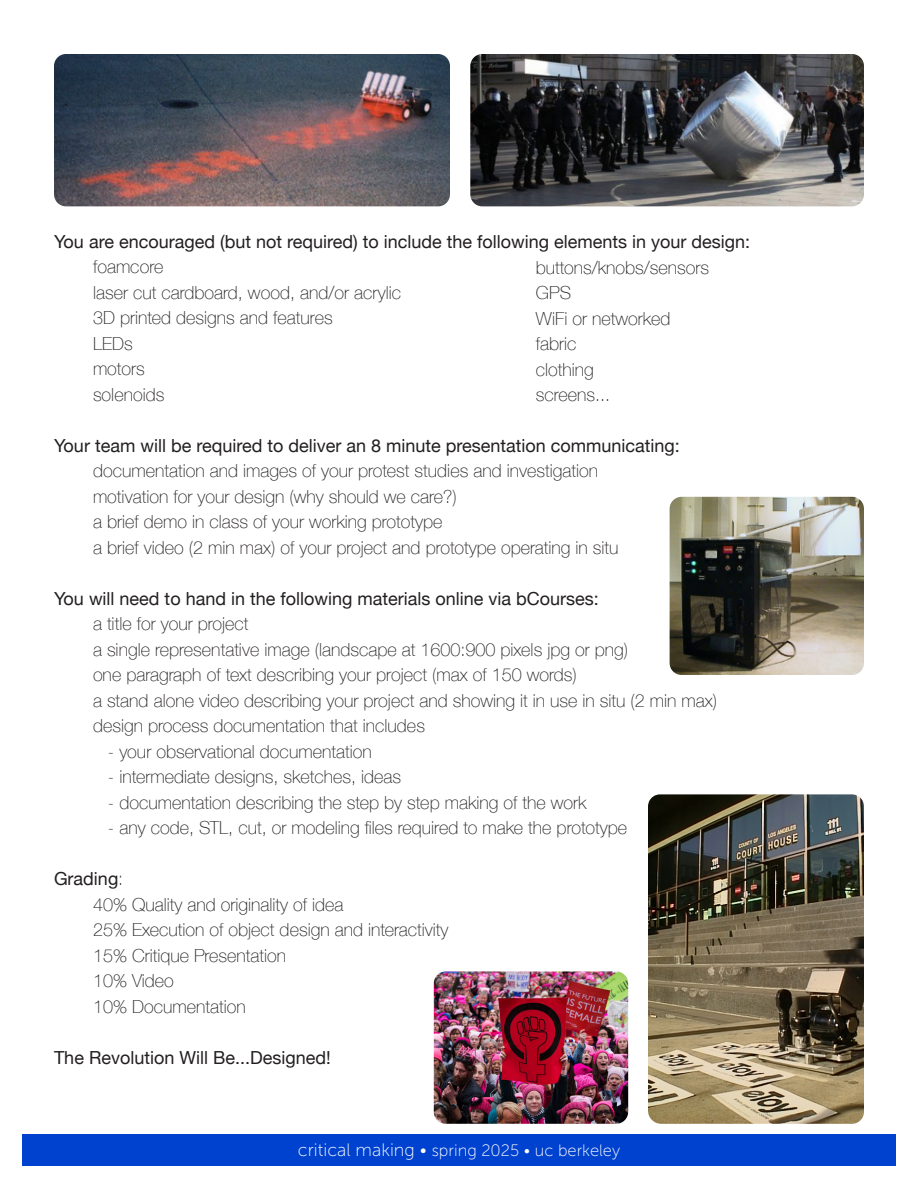
<style>
.page{position:relative;width:918px;height:1188px;background:#fff}
.page>*{position:absolute;margin:0;border:0;box-sizing:border-box;transform-origin:0 0}
.Body{font:100 18px "Helvetica Neue";color:#231f20}
.Body-2{font:18px "Helvetica Neue";color:#231f20}
.t1{font:16.5px "Museo Sans 100";color:#fff}
.s1{font-weight:100}
.s2{font-size:18px}
</style>
<div class="page">
<img style="left:648px;top:794px;width:216px;height:330px">
<img style="left:54px;top:54px;width:396px;height:152px">
<img style="left:470px;top:54px;width:394px;height:152px">
<div style="left:22px;top:1134px;width:874px;height:31px;background:#0042d0"></div>
<img style="left:670px;top:497px;width:194px;height:178px">
<img style="left:434px;top:971px;width:194px;height:153px">
<p class="Body-2" style="left:54px;top:228px;width:698px">You are encouraged (but not required) to include the following elements in your design:</p>
<p class="Body" style="left:93px;top:253px;width:72px">foamcore</p>
<p class="Body" style="left:93px;top:278px;width:310px">laser cut cardboard, wood, and/or acrylic</p>
<p class="Body" style="left:93px;top:304px;width:241px">3D printed designs and features</p>
<p class="Body" style="left:93px;top:329px;width:41px">LEDs</p>
<p class="Body" style="left:93px;top:355px;width:53px">motors</p>
<p class="Body" style="left:93px;top:380px;width:73px">solenoids</p>
<p class="Body-2" style="left:54px;top:432px;width:627px">Your team will be required to deliver an 8 minute presentation communicating:</p>
<p class="Body" style="left:93px;top:457px;width:507px">documentation and images of your protest studies and investigation</p>
<p class="Body" style="left:93px;top:482px;width:365px">motivation for your design (why should we care?)</p>
<p class="Body" style="left:93px;top:508px;width:351px">a brief demo in class of your working prototype</p>
<p class="Body" style="left:93px;top:533px;width:527px">a brief video (2 min max) of your project and prototype operating in situ</p>
<p class="Body-2" style="left:54px;top:585px;width:546px">You will need to hand in the following materials online via bCourses:</p>
<p class="Body" style="left:93px;top:610px;width:157px">a title for your project</p>
<p class="Body" style="left:93px;top:635px;width:537px">a single representative image (landscape at 1600:900 pixels jpg or png)</p>
<p class="Body" style="left:93px;top:661px;width:485px">one paragraph of text describing your project (max of 150 words)</p>
<p class="Body" style="left:93px;top:686px;width:626px">a stand alone video describing your project and showing it in use in situ (2 min max)</p>
<p class="Body" style="left:93px;top:712px;width:333px">design process documentation that includes</p>
<p class="Body" style="left:108px;top:737px;width:265px">- your observational documentation</p>
<p class="Body" style="left:108px;top:763px;width:295px">- intermediate designs, sketches, ideas</p>
<p class="Body" style="left:108px;top:788px;width:480px">- documentation describing the step by step making of the work</p>
<p class="Body" style="left:108px;top:814px;width:521px">- any code, STL, cut, or modeling files required to make the prototype</p>
<p class="Body-2" style="left:54px;top:866px;width:71px">Grading<span class="s1">:</span></p>
<p class="Body" style="left:93px;top:890px;width:252px">40% Quality and originality of idea</p>
<p class="Body" style="left:93px;top:916px;width:357px">25% Execution of object design and interactivity</p>
<p class="Body" style="left:93px;top:941px;width:195px">15% Critique Presentation</p>
<p class="Body" style="left:93px;top:967px;width:82px">10% Video</p>
<p class="Body" style="left:93px;top:992px;width:154px">10% Documentation</p>
<p class="Body-2" style="left:54px;top:1044px;width:278px">The Revolution Will Be...Designed!</p>
<p class="Body" style="left:536px;top:254px;width:175px">buttons/knobs/sensors</p>
<p class="Body" style="left:536px;top:279px;width:37px">GPS</p>
<p class="Body" style="left:536px;top:305px;width:136px">WiFi or networked</p>
<p class="Body" style="left:536px;top:330px;width:42px">fabric</p>
<p class="Body" style="left:536px;top:356px;width:60px">clothing</p>
<p class="Body" style="left:536px;top:381px;width:76px">screens...</p>
<p class="t1" style="left:298px;top:1142px;width:324px"><span class="s2">critical making •</span> spring 2025 • uc berkeley</p>
</div>
